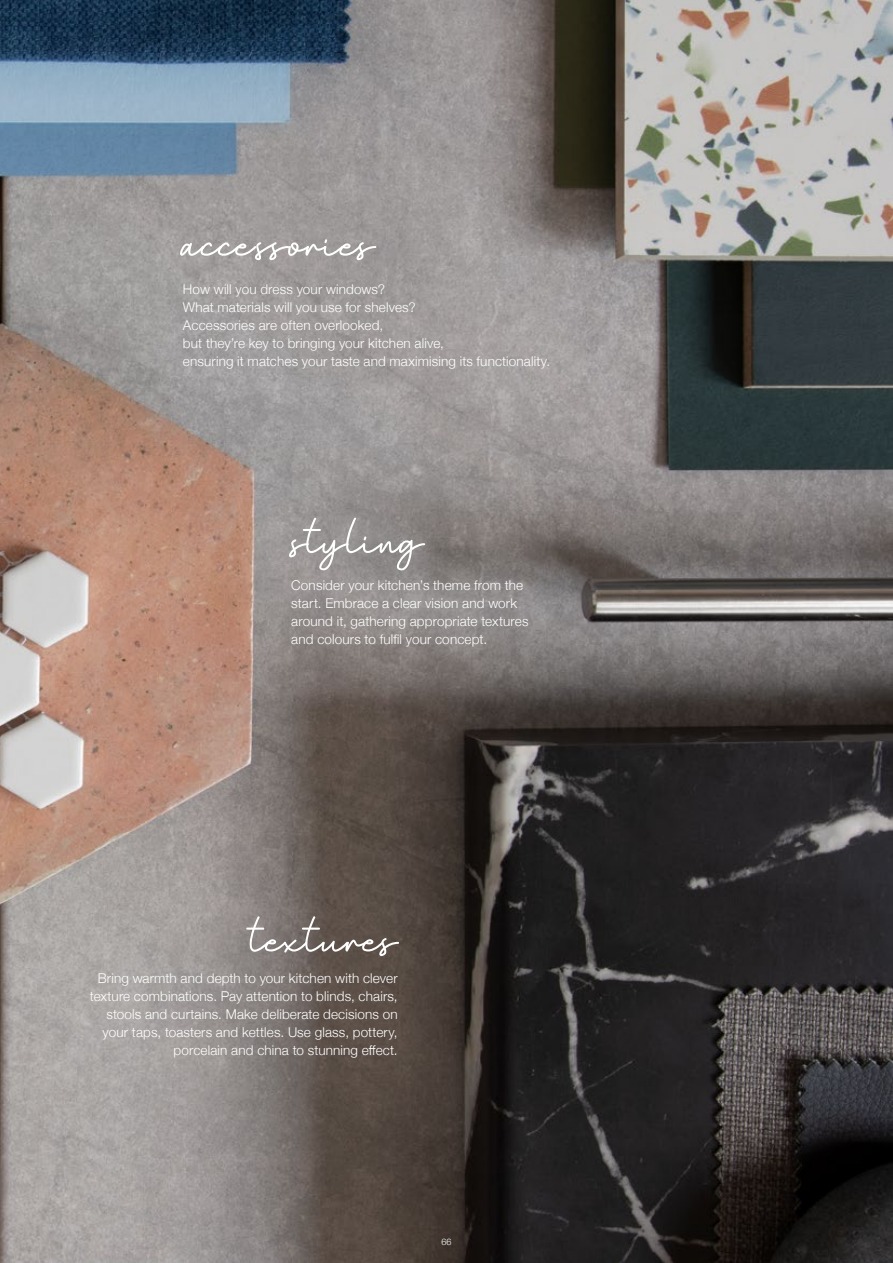
<style>
.page{position:relative;width:893px;height:1263px;background:#fff}
.page>*{position:absolute;margin:0;border:0;box-sizing:border-box;transform-origin:0 0}
.t1{font:72px "Baginda Script";letter-spacing:.005em;color:#fff}
.t2{font:300 13.5px/18px "Helvetica Neue";letter-spacing:.01em;color:#fff}
.t3{font:300 9px "Helvetica Neue";color:#fff}
</style>
<div class="page">
<img style="left:0;top:0;width:893px;height:1263px">
<h1 class="t1" style="left:183px;top:205px;width:193px">accessories</h1>
<p class="t2" style="left:183px;top:279px;width:369px">How will you dress your windows?<br>What materials will you use for shelves?<br>Accessories are often overlooked,<br>but they’re key to bringing your kitchen alive,<br>ensuring it matches your taste and maximising its functionality.</p>
<h1 class="t1" style="left:291px;top:502px;width:134px">styling</h1>
<p class="t2" style="left:291px;top:575px;width:239px">Consider your kitchen’s theme from the start. Embrace a clear vision and work around it, gathering appropriate textures and colours to fulfil your concept.</p>
<h1 class="t1" style="left:250px;top:901px;width:149px">textures</h1>
<p class="t2" style="left:90px;top:968px;width:309px;text-align:right">Bring warmth and depth to your kitchen with clever texture combinations. Pay attention to blinds, chairs, stools and curtains. Make deliberate decisions on your taps, toasters and kettles. Use glass, pottery, porcelain and china to stunning effect.</p>
<p class="t3" style="left:441px;top:1234px;width:12px">66</p>
</div>
